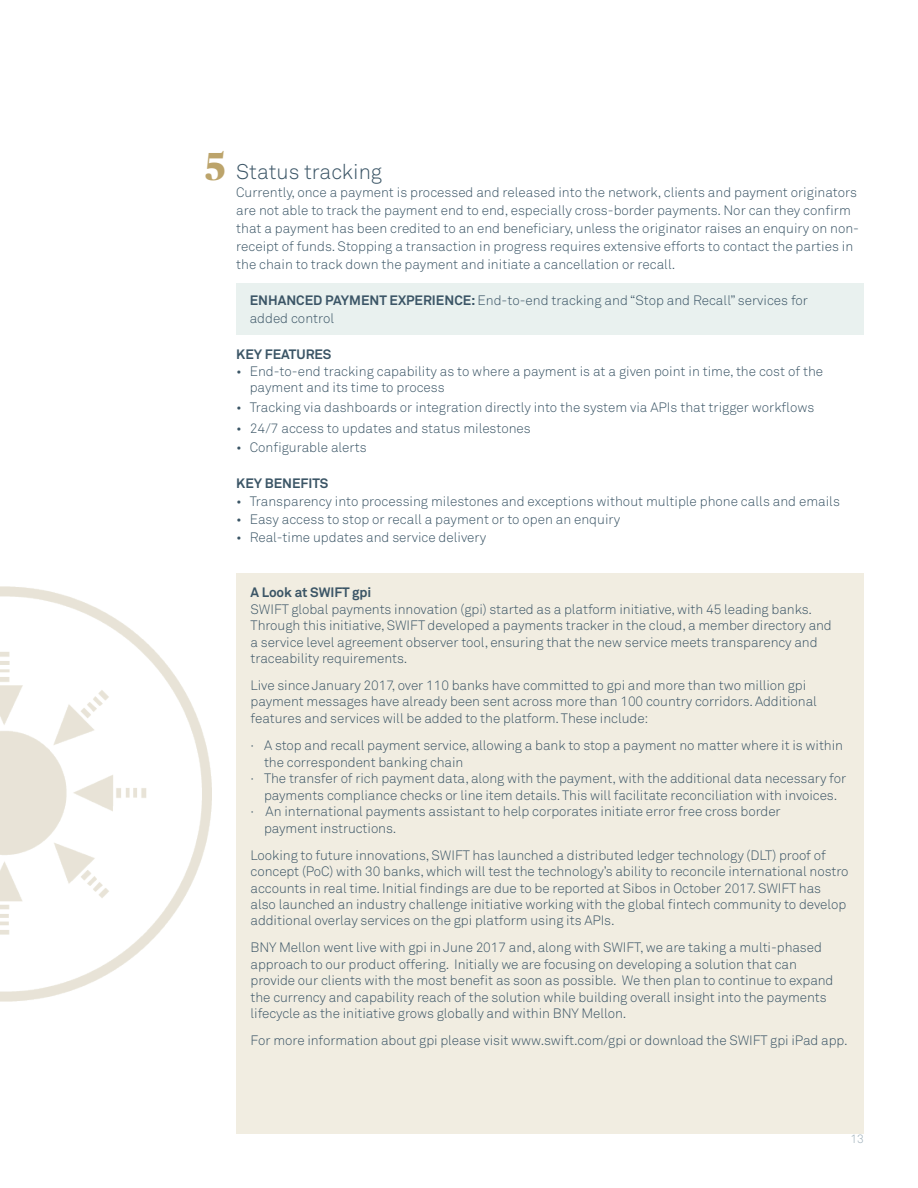
<style>
.page{position:relative;width:918px;height:1188px;background:#fff}
.page>*{position:absolute;margin:0;border:0;box-sizing:border-box;transform-origin:0 0}
.t1{font:700 39px "Publico Banner";color:#bca46b}
.t2{font:21px "Akkurat Light Pro";color:#3b5566}
.t3{font:13.5px/16.5px "Akkurat Light Pro";letter-spacing:-.005em;color:#3b5566}
.t4{font:700 13.5px "Akkurat Pro";color:#3b5566}
.t5{font:12px "Akkurat Light Pro";color:#9badb7}
.s1{font-family:"Akkurat Pro";font-weight:700}
</style>
<div class="page">
<div style="left:236px;top:573px;width:628px;height:561px;background:#f1ede1"></div>
<img style="left:0;top:587px;width:212px;height:415px">
<div style="left:236px;top:283px;width:628px;height:52px;background:#e9f1ef"></div>
<p class="t1" style="left:205px;top:138px;width:22px">5</p>
<p class="t2" style="left:236px;top:159px;width:147px">Status tracking</p>
<p class="t3" style="left:236px;top:184px;width:624px;line-height:18px">Currently, once a payment is processed and released into the network, clients and payment originators are not able to track the payment end to end, especially cross-border payments. Nor can they confirm that a payment has been credited to an end beneficiary, unless the originator raises an enquiry on non&shy;receipt of funds. Stopping a transaction in progress requires extensive efforts to contact the parties in the chain to track down the payment and initiate a cancellation or recall.</p>
<p class="t3" style="left:250px;top:293px;width:560px"><span class="s1">ENHANCED PAYMENT EXPERIENCE:</span> End-to-end tracking and “Stop and Recall” services for</p>
<p class="t3" style="left:250px;top:311px;width:86px">added control</p>
<p class="t4" style="left:236px;top:346px;width:97px">KEY FEATURES</p>
<p class="t3" style="left:250px;top:363px;width:575px;text-indent:-14px">• End-to-end tracking capability as to where a payment is at a given point in time, the cost of the payment and its time to process</p>
<p class="t3" style="left:236px;top:399px;width:580px">• Tracking via dashboards or integration directly into the system via APIs that trigger workflows</p>
<p class="t3" style="left:236px;top:420px;width:296px">• 24/7 access to updates and status milestones</p>
<p class="t3" style="left:236px;top:440px;width:132px">• Configurable alerts</p>
<p class="t4" style="left:236px;top:475px;width:94px">KEY BENEFITS</p>
<p class="t3" style="left:236px;top:494px;width:605px">• Transparency into processing milestones and exceptions without multiple phone calls and emails</p>
<p class="t3" style="left:236px;top:512px;width:385px">• Easy access to stop or recall a payment or to open an enquiry</p>
<p class="t3" style="left:236px;top:530px;width:251px">• Real-time updates and service delivery</p>
<p class="t4" style="left:251px;top:584px;width:122px">A Look at SWIFT gpi</p>
<p class="t3" style="left:251px;top:601px;width:583px">SWIFT global payments innovation (gpi) started as a platform initiative, with 45 leading banks.<br>Through this initiative, SWIFT developed a payments tracker in the cloud, a member directory and a service level agreement observer tool, ensuring that the new service meets transparency and traceability requirements.</p>
<p class="t3" style="left:251px;top:677px;width:568px">Live since January 2017, over 110 banks have committed to gpi and more than two million gpi payment messages have already been sent across more than 100 country corridors. Additional features and services will be added to the platform. These include:</p>
<p class="t3" style="left:264px;top:737px;width:581px;text-indent:-14px">· A stop and recall payment service, allowing a bank to stop a payment no matter where it is within the correspondent banking chain</p>
<p class="t3" style="left:251px;top:770px;width:597px;text-align:center">· The transfer of rich payment data, along with the payment, with the additional data necessary for payments compliance checks or line item details. This will facilitate reconciliation with invoices.</p>
<p class="t3" style="left:251px;top:803px;width:532px">· An international payments assistant to help corporates initiate error free cross border</p>
<p class="t3" style="left:264px;top:820px;width:134px">payment instructions.</p>
<p class="t3" style="left:251px;top:847px;width:600px">Looking to future innovations, SWIFT has launched a distributed ledger technology (DLT) proof of concept (PoC) with 30 banks, which will test the technology’s ability to reconcile international nostro accounts in real time. Initial findings are due to be reported at Sibos in October 2017. SWIFT has also launched an industry challenge initiative working with the global fintech community to develop additional overlay services on the gpi platform using its APIs.</p>
<p class="t3" style="left:251px;top:940px;width:584px">BNY Mellon went live with gpi in June 2017 and, along with SWIFT, we are taking a multi-phased approach to our product offering. Initially we are focusing on developing a solution that can provide our clients with the most benefit as soon as possible. We then plan to continue to expand the currency and capability reach of the solution while building overall insight into the payments lifecycle as the initiative grows globally and within BNY Mellon.</p>
<p class="t3" style="left:251px;top:1033px;width:599px">For more information about gpi please visit www.swift.com/gpi or download the SWIFT gpi iPad app.</p>
<p class="t5" style="left:850px;top:1132px;width:15px">13</p>
</div>
